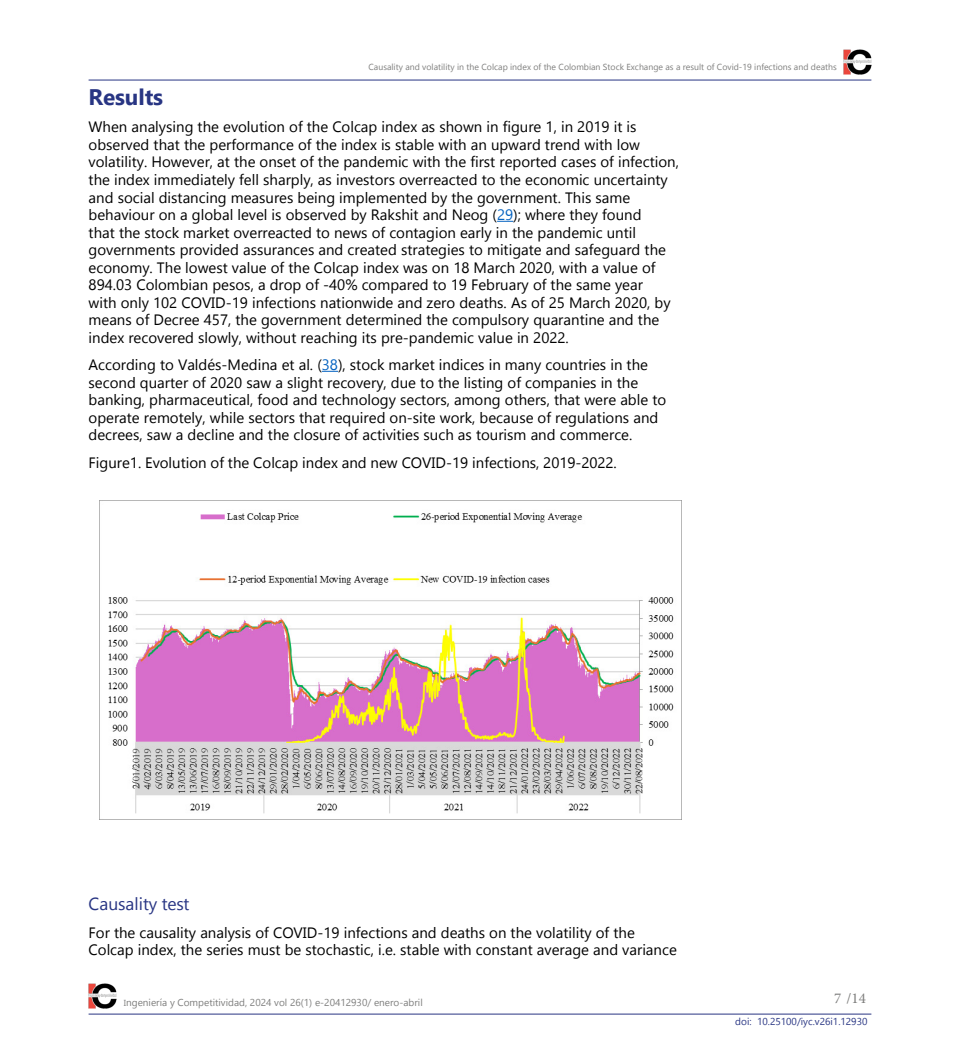
<style>
.page{position:relative;width:960px;height:1061px;background:#fff}
.page>*{position:absolute;margin:0;border:0;box-sizing:border-box;transform-origin:0 0}
.t1{font:700 22.5px "Gadugi";letter-spacing:-.005em;color:#283583}
.t2{font:17.5px "Gadugi";color:#283583}
.t3{font:15px/17.5px "Gadugi";color:#000}
.t4{font:15px "Minion Pro";color:#7e7e7d}
.t5{font:10px "Gadugi";color:#7e7e7d}
.t6{font:10px "Gadugi";color:#283583}
.t7{font:8.75px "Gadugi";color:#7e7e7d}
.s1{color:#0563c1}
.s2{font-size:8.75px}
</style>
<div class="page">
<hr style="left:89px;top:1014px;width:782px;height:1px;background:#283583">
<img style="left:89px;top:983px;width:28px;height:26px">
<hr style="left:89px;top:80px;width:782px;height:1px;background:#283583">
<img style="left:843px;top:49px;width:28px;height:26px">
<svg style="left:497px;top:221px;width:16px;height:1px"></svg>
<svg style="left:322px;top:371px;width:16px;height:1px"></svg>
<img style="left:108px;top:512px;width:566px;height:302px">
<p class="t7" style="left:369px;top:62px;width:470px">Causality and volatility in the Colcap index of the Colombian Stock Exchange as a result of Covid-19 infections and deaths</p>
<h1 class="t1" style="left:89px;top:83px;width:76px">Results</h1>
<p class="t3" style="left:89px;top:118px;width:592px">When analysing the evolution of the Colcap index as shown in figure 1, in 2019 it is observed that the performance of the index is stable with an upward trend with low volatility. However, at the onset of the pandemic with the first reported cases of infection, the index immediately fell sharply, as investors overreacted to the economic uncertainty and social distancing measures being implemented by the government. This same behaviour on a global level is observed by Rakshit and Neog (<span class="s1">29</span>); where they found<br>that the stock market overreacted to news of contagion early in the pandemic until governments provided assurances and created strategies to mitigate and safeguard the economy. The lowest value of the Colcap index was on 18 March 2020, with a value of 894.03 Colombian pesos, a drop of -40% compared to 19 February of the same year<br>with only 102 COVID-19 infections nationwide and zero deaths. As of 25 March 2020, by means of Decree 457, the government determined the compulsory quarantine and the index recovered slowly, without reaching its pre-pandemic value in 2022.</p>
<p class="t3" style="left:89px;top:356px;width:579px">According to Valdés-Medina et al. (<span class="s1">38</span>), stock market indices in many countries in the second quarter of 2020 saw a slight recovery, due to the listing of companies in the banking, pharmaceutical, food and technology sectors, among others, that were able to operate remotely, while sectors that required on-site work, because of regulations and decrees, saw a decline and the closure of activities such as tourism and commerce.</p>
<p class="t3" style="left:89px;top:453px;width:530px">Figure1. Evolution of the Colcap index and new COVID-19 infections, 2019-2022.</p>
<p class="t2" style="left:89px;top:893px;width:102px">Causality test</p>
<p class="t3" style="left:89px;top:923px;width:590px">For the causality analysis of COVID-19 infections and deaths on the volatility of the<br>Colcap index, the series must be stochastic, i.e. stable with constant average and variance</p>
<p class="t5" style="left:124px;top:996px;width:300px"><span class="s2">I</span>ngeniería y Competitividad, 2024 vol 26(1) e-20412930/ enero-abril</p>
<p class="t4" style="left:834px;top:988px;width:33px">7 /14</p>
<p class="t6" style="left:735px;top:1016px;width:134px">doi: 10.25100/iyc.v26i1.12930</p>
</div>
